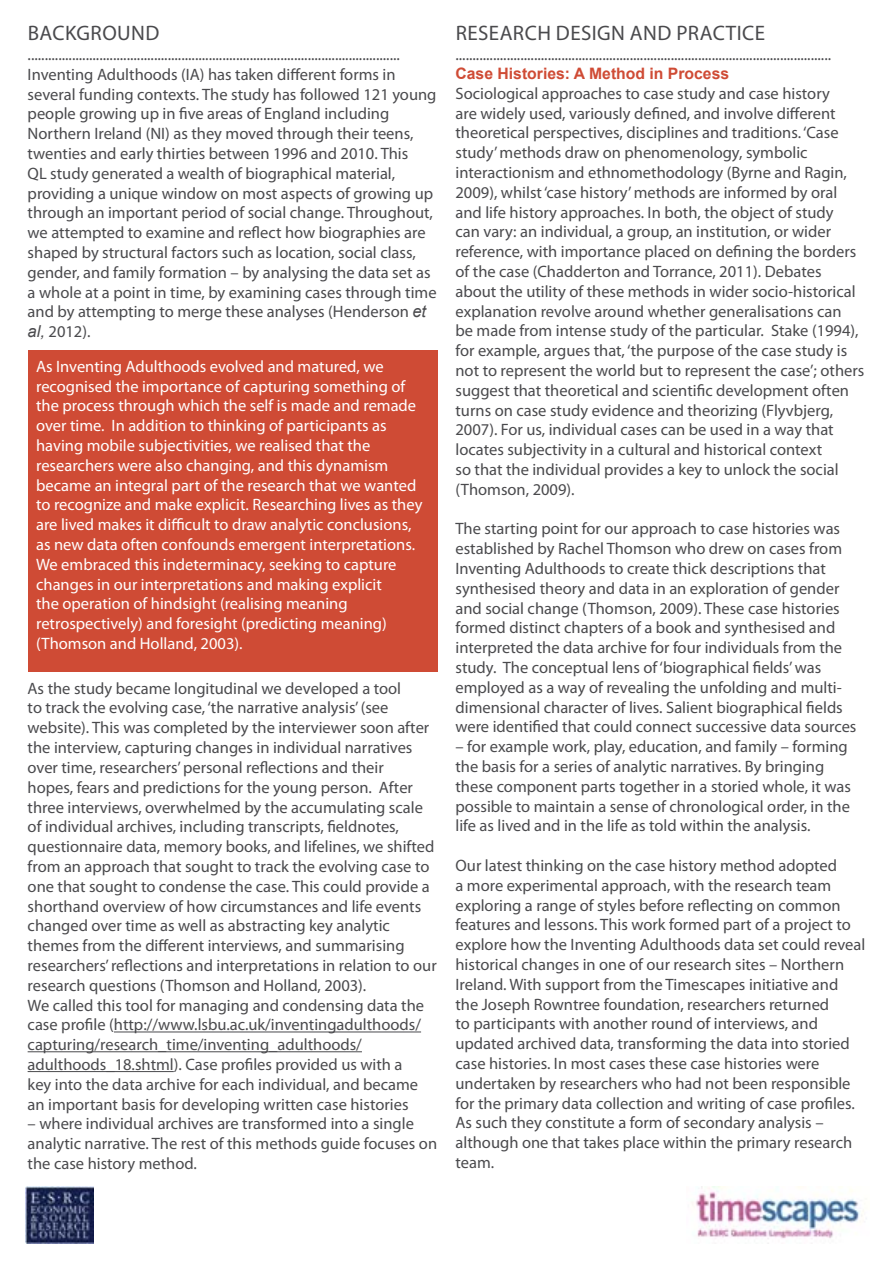
<style>
.page{position:relative;width:893px;height:1263px;background:#fff}
.page>*{position:absolute;margin:0;border:0;box-sizing:border-box;transform-origin:0 0}
.t1{font:21px "Myriad Pro";letter-spacing:.02em;color:#4a4a4d}
.t2{font:16.5px/19.8px "Myriad Pro";color:#4a4a4d}
.t3{font:16.5px/19.8px "Myriad Pro";color:#fff}
.t4{font:700 15.75px "Arial";color:#cf4b35}
.s1{font-family:"Arial";font-style:italic}
</style>
<div class="page">
<img style="left:26px;top:1186px;width:67px;height:57px">
<img style="left:692px;top:1186px;width:172px;height:53px">
<hr style="left:114px;top:1031px;width:307px;height:1px;background:#4a4a4d">
<hr style="left:28px;top:1051px;width:334px;height:1px;background:#4a4a4d">
<hr style="left:28px;top:1071px;width:146px;height:1px;background:#4a4a4d">
<div style="left:28px;top:351px;width:409px;height:321px;background:#cf4b35"></div>
<p class="t1" style="left:28px;top:20px;width:133px">Background</p>
<p class="t2" style="left:28px;top:44px;width:410px">.............................................................................................................<br>I nventing Adulthoods (IA) has taken different forms in several funding contexts. The study has followed 121 young people growing up in five areas of England including Northern I reland (NI) as they moved through their teens, twenties and early thirties between 1996 and 2010. This<br>QL study generated a wealth of biographical material, providing a unique window on most aspects of growing up through an important period of social change. Throughout, we attempted to examine and reflect how biographies are shaped by structural factors such as location, social class, gender, and family formation – by analysing the data set as a whole at a point in time, by examining cases through time and by attempting to merge these analyses (Henderson <span class="s1">et al,</span> 2012).</p>
<p class="t3" style="left:36px;top:356px;width:388px">As I nventing Adulthoods evolved and matured, we recognised the importance of capturing something of the process through which the self is made and remade over time. I n addition to thinking of participants as having mobile subjectivities, we realised that the researchers were also changing, and this dynamism became an integral part of the research that we wanted to recognize and make explicit. Researching lives as they are lived makes it difficult to draw analytic conclusions, as new data often confounds emergent interpretations.<br>We embraced this indeterminacy, seeking to capture changes in our interpretations and making explicit<br>the operation of hindsight (realising meaning retrospectively) and foresight (predicting meaning) (Thomson and Holland, 2003).</p>
<p class="t2" style="left:28px;top:678px;width:411px">As the study became longitudinal we developed a tool<br>to track the evolving case, ‘the narrative analysis’ (see website). This was completed by the interviewer soon after the interview, capturing changes in individual narratives over time, researchers’ personal reflections and their<br>hopes, fears and predictions for the young person. After three interviews, overwhelmed by the accumulating scale of individual archives, including transcripts, fieldnotes, questionnaire data, memory books, and lifelines, we shifted from an approach that sought to track the evolving case to one that sought to condense the case. This could provide a shorthand overview of how circumstances and life events changed over time as well as abstracting key analytic themes from the different interviews, and summarising researchers’ reflections and interpretations in relation to our research questions (Thomson and Holland, 2003).<br>We called this tool for managing and condensing data the case profile (http://www.lsbu.ac.uk/inventingadulthoods/ capturing/research_time/inventing_adulthoods/ adulthoods_18.shtml). Case profiles provided us with a<br>key into the data archive for each individual, and became an important basis for developing written case histories</p>
<p class="t2" style="left:28px;top:1114px;width:411px">– where individual archives are transformed into a single analytic narrative. The rest of this methods guide focuses on the case history method.</p>
<p class="t1" style="left:456px;top:20px;width:311px">Research Design and practice</p>
<p class="t2" style="left:455px;top:44px;width:377px">..............................................................................................................</p>
<p class="t4" style="left:455px;top:63px;width:275px">Case Histories: A Method in Process</p>
<p class="t2" style="left:455px;top:83px;width:410px">Sociological approaches to case study and case history<br>are widely used, variously defined, and involve different theoretical perspectives, disciplines and traditions. ‘Case study’ methods draw on phenomenology, symbolic interactionism and ethnomethodology (Byrne and Ragin, 2009), whilst ‘case history’ methods are informed by oral and life history approaches. I n both, the object of study<br>can vary: an individual, a group, an institution, or wider reference, with importance placed on defining the borders of the case (Chadderton and Torrance, 2011). Debates about the utility of these methods in wider socio-historical explanation revolve around whether generalisations can<br>be made from intense study of the particular. Stake (1994), for example, argues that, ‘the purpose of the case study is not to represent the world but to represent the case’; others suggest that theoretical and scientific development often turns on case study evidence and theorizing (Flyvbjerg, 2007). For us, individual cases can be used in a way that locates subjectivity in a cultural and historical context<br>so that the individual provides a key to unlock the social (Thomson, 2009).</p>
<p class="t2" style="left:455px;top:519px;width:402px">The starting point for our approach to case histories was established by Rachel Thomson who drew on cases from<br>I nventing Adulthoods to create thick descriptions that synthesised theory and data in an exploration of gender and social change (Thomson, 2009). These case histories formed distinct chapters of a book and synthesised and interpreted the data archive for four individuals from the study. The conceptual lens of ‘biographical fields’ was employed as a way of revealing the unfolding and multi&shy;dimensional character of lives. Salient biographical fields were identified that could connect successive data sources</p>
<p class="t2" style="left:455px;top:736px;width:397px">– for example work, play, education, and family – forming the basis for a series of analytic narratives. By bringing these component parts together in a storied whole, it was possible to maintain a sense of chronological order, in the life as lived and in the life as told within the analysis.</p>
<p class="t2" style="left:455px;top:855px;width:411px">Our latest thinking on the case history method adopted<br>a more experimental approach, with the research team exploring a range of styles before reflecting on common features and lessons. This work formed part of a project to explore how the I nventing Adulthoods data set could reveal historical changes in one of our research sites – Northern<br>I reland. With support from the Timescapes initiative and the Joseph Rowntree foundation, researchers returned<br>to participants with another round of interviews, and updated archived data, transforming the data into storied case histories. I n most cases these case histories were undertaken by researchers who had not been responsible for the primary data collection and writing of case profiles.<br>As such they constitute a form of secondary analysis – although one that takes place within the primary research team.</p>
</div>
